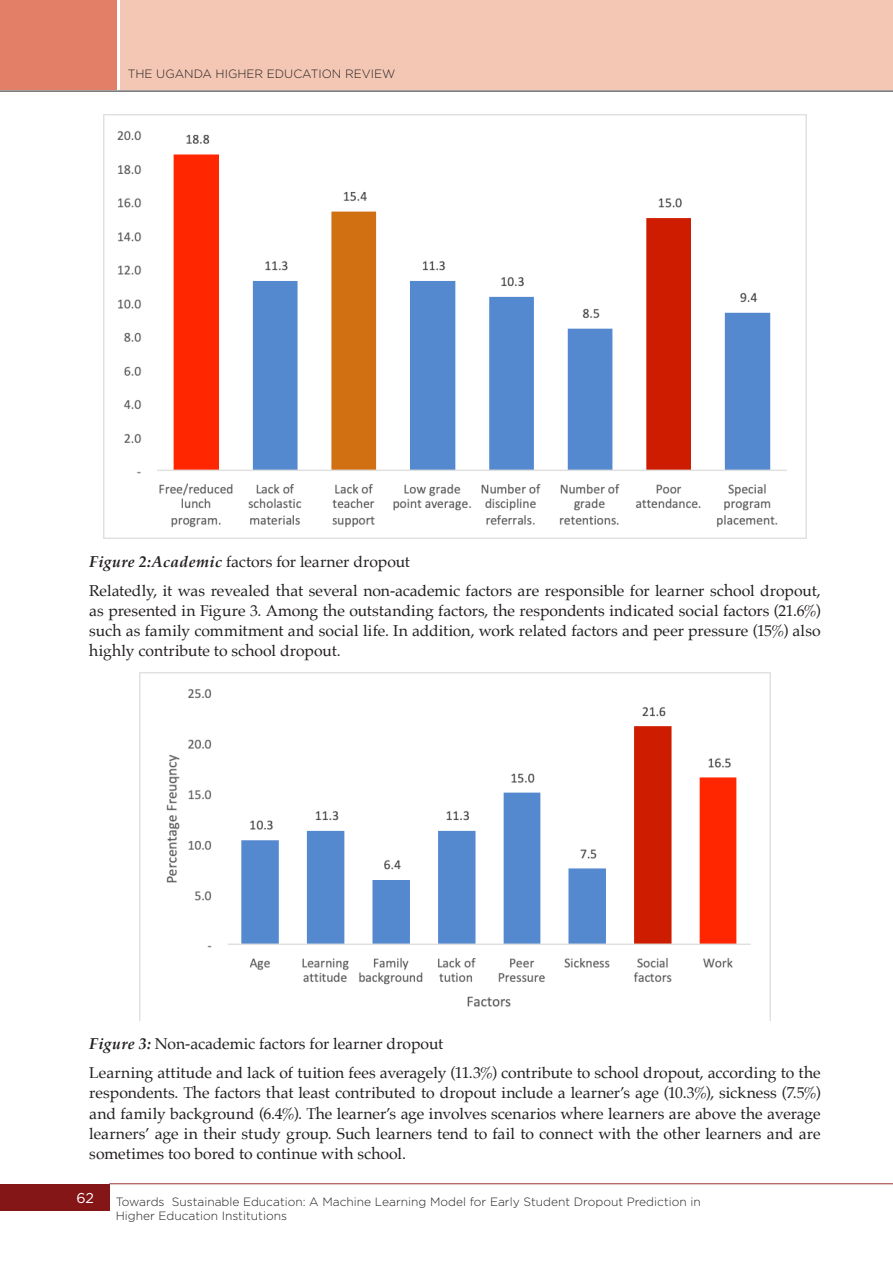
<style>
.page{position:relative;width:893px;height:1263px;background:#fff}
.page>*{position:absolute;margin:0;border:0;box-sizing:border-box;transform-origin:0 0}
.Bodytext{font:15.75px/20.2px "Palatino";color:#231f20;text-align:justify}
.Figure_text{font:15.75px "Palatino";letter-spacing:-.005em;color:#231f20}
.t1{font:14.25px "Gotham";color:#fff}
.t2{font:300 12px/14.4px "Gotham";color:#231f20}
.s1{font-weight:700;font-style:italic}
</style>
<div class="page">
<div style="left:120px;top:0;width:773px;height:89px;background:#f4c7b5"></div>
<div style="left:0;top:0;width:117px;height:89px;background:#e37f66"></div>
<hr style="left:0;top:91px;width:893px;height:1px;background:#231f20">
<div style="left:0;top:1184px;width:109px;height:26px;background:#851618"></div>
<hr style="left:109px;top:1183px;width:784px;height:1px;background:#9b2d32">
<img style="left:103px;top:115px;width:704px;height:423px">
<img style="left:139px;top:672px;width:632px;height:348px">
<p class="t2" style="left:128px;top:67px;width:269px">THE UGANDA HIGHER EDUCATION REVIEW</p>
<p class="Figure_text" style="left:89px;top:548px;width:322px"><span class="s1">Figure 2:Academic</span> factors for learner dropout</p>
<p class="Bodytext" style="left:89px;top:580px;width:733px">Relatedly, it was revealed that several non-academic factors are responsible for learner school dropout, as presented in Figure 3. Among the outstanding factors, the respondents indicated social factors (21.6%) such as family commitment and social life. In addition, work related factors and peer pressure (15%) also highly contribute to school dropout.</p>
<p class="Figure_text" style="left:89px;top:1031px;width:355px"><span class="s1">Figure 3:</span> Non-academic factors for learner dropout</p>
<p class="Bodytext" style="left:89px;top:1062px;width:733px">Learning attitude and lack of tuition fees averagely (11.3%) contribute to school dropout, according to the respondents. The factors that least contributed to dropout include a learner’s age (10.3%), sickness (7.5%) and family background (6.4%). The learner’s age involves scenarios where learners are above the average learners’ age in their study group. Such learners tend to fail to connect with the other learners and are sometimes too bored to continue with school.</p>
<p class="t1" style="left:76px;top:1189px;width:19px">62</p>
<p class="t2" style="left:116px;top:1194px;width:587px">Towards Sustainable Education: A Machine Learning Model for Early Student Dropout Prediction in<br>Higher Education Institutions</p>
</div>
